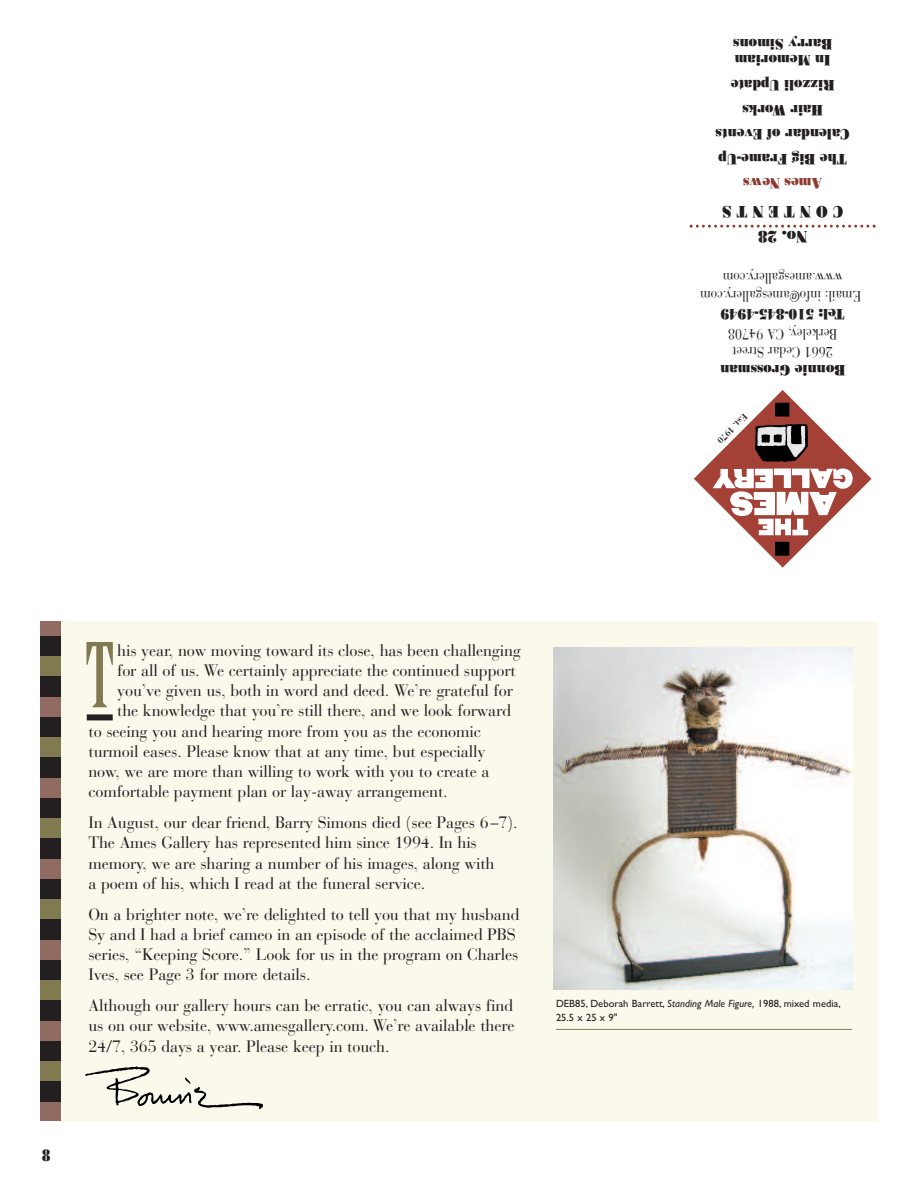
<style>
.page{position:relative;width:918px;height:1188px;background:#fff}
.page>*{position:absolute;margin:0;border:0;box-sizing:border-box;transform-origin:0 0}
.t1{font:87px "Birch";color:#817a51}
.t2{font:16.5px/20.2px "Bauer Bodoni";letter-spacing:-.01em;color:#231f20}
.t3{font:16.5px/25.5px "Bodoni Poster";color:#231f20;text-align:center;scale:.85 1}
.t4{font:16.5px "Bodoni Poster";color:#231f20;scale:.75 1}
.t5{font:15px/24.8px "Bodoni Poster";color:#231f20;text-align:center;scale:.85 1}
.t6{font:15px/18px "Bauer Bodoni";color:#231f20;scale:.85 1}
.t7{font:15px "Bodoni Poster";color:#8c3a31;scale:.85 1}
.t8{font:10.5px/13.5px "Gill Sans";letter-spacing:.005em;color:#231f20}
.t9{font:700 9px "Bauer Bodoni";color:#231f20}
.s1{font-style:italic}
</style>
<div class="page">
<div style="left:59px;top:621px;width:819px;height:499px;background:#faf9ec"></div>
<img style="left:85px;top:1066px;width:178px;height:43px">
<svg style="left:690px;top:225px;width:186px;height:3px"></svg>
<svg style="left:694px;top:390px;width:178px;height:178px"></svg>
<div style="left:776px;top:403px;width:13px;height:13px;background:#000"></div>
<div style="left:87px;top:714px;width:26px;height:6px;background:#231f20"></div>
<img style="left:553px;top:648px;width:299px;height:342px">
<hr style="left:556px;top:1029px;width:296px;height:1px;background:#817a51">
<div style="left:40px;top:1101px;width:21px;height:19px;background:#916b62"></div>
<div style="left:40px;top:1081px;width:21px;height:20px;background:#231f20"></div>
<div style="left:40px;top:1061px;width:21px;height:20px;background:#817a51"></div>
<div style="left:40px;top:1041px;width:21px;height:20px;background:#231f20"></div>
<div style="left:40px;top:1020px;width:21px;height:21px;background:#916b62"></div>
<div style="left:40px;top:1000px;width:21px;height:20px;background:#231f20"></div>
<div style="left:40px;top:980px;width:21px;height:20px;background:#817a51"></div>
<div style="left:40px;top:960px;width:21px;height:20px;background:#231f20"></div>
<div style="left:40px;top:939px;width:21px;height:21px;background:#916b62"></div>
<div style="left:40px;top:919px;width:21px;height:20px;background:#231f20"></div>
<div style="left:40px;top:899px;width:21px;height:20px;background:#817a51"></div>
<div style="left:40px;top:879px;width:21px;height:20px;background:#231f20"></div>
<div style="left:40px;top:858px;width:21px;height:21px;background:#916b62"></div>
<div style="left:40px;top:838px;width:21px;height:20px;background:#231f20"></div>
<div style="left:40px;top:818px;width:21px;height:20px;background:#817a51"></div>
<div style="left:40px;top:798px;width:21px;height:20px;background:#231f20"></div>
<div style="left:40px;top:777px;width:21px;height:21px;background:#916b62"></div>
<div style="left:40px;top:757px;width:21px;height:20px;background:#231f20"></div>
<div style="left:40px;top:737px;width:21px;height:20px;background:#817a51"></div>
<div style="left:40px;top:717px;width:21px;height:20px;background:#231f20"></div>
<div style="left:40px;top:696px;width:21px;height:21px;background:#916b62"></div>
<div style="left:40px;top:676px;width:21px;height:20px;background:#231f20"></div>
<div style="left:40px;top:656px;width:21px;height:20px;background:#817a51"></div>
<div style="left:40px;top:636px;width:21px;height:20px;background:#231f20"></div>
<div style="left:40px;top:621px;width:21px;height:15px;background:#916b62"></div>
<p class="t5" style="left:832px;top:56px;width:118px;rotate:-180deg">B yrra mi S no s</p>
<p class="t5" style="left:850px;top:172px;width:159px;rotate:-180deg">T h e B gi F ma r U-e p<br>C ne l a rad f o E nev s t<br>H ria W skro<br>R i l ozz i U e t adp<br>n I M me ma i r o</p>
<p class="t7" style="left:822px;top:192px;width:94px;rotate:-180deg">A m se N we s</p>
<p class="t3" style="left:843px;top:250px;width:144px;rotate:-180deg">N 82. o<br>C O N T E N T S</p>
<p class="t6" style="left:861px;top:304px;width:191px;text-align:center;rotate:-180deg">mE @ofni: l ia ma moc. yrel lagse w w ma.w moc. yrel lagse</p>
<p class="t5" style="left:845px;top:327px;width:147px;rotate:-180deg">9494 - 548 - 015: l eT</p>
<p class="t6" style="left:837px;top:359px;width:130px;rotate:-180deg">1662 t ee r t SradeC<br>AC, ye l ekr eB 80749</p>
<p class="t5" style="left:845px;top:383px;width:148px;rotate:-180deg">B no n e i G ms s or na</p>
<p class="t9" style="left:748px;top:417px;width:40px;rotate:135deg">Est. 1970</p>
<h1 class="t1" style="left:85px;top:642px;width:30px">T</h1>
<p class="t2" style="left:117px;top:642px;width:405px">his year, now moving toward its close, has been challenging</p>
<p class="t2" style="left:117px;top:662px;width:400px">for all of us. We certainly appreciate the continued support</p>
<p class="t2" style="left:117px;top:682px;width:397px">you’ve given us, both in word and deed. We’re grateful for</p>
<p class="t2" style="left:117px;top:703px;width:395px">the knowledge that you’re still there, and we look forward</p>
<p class="t2" style="left:89px;top:723px;width:394px">to seeing you and hearing more from you as the economic</p>
<p class="t2" style="left:89px;top:743px;width:398px">turmoil eases. Please know that at any time, but especially</p>
<p class="t2" style="left:89px;top:763px;width:403px">now, we are more than willing to work with you to create a</p>
<p class="t2" style="left:89px;top:784px;width:361px">comfortable payment plan or lay-away arrangement.</p>
<p class="t2" style="left:89px;top:814px;width:431px">In August, our dear friend, Barry Simons died (see Pages 6–7).<br>The Ames Gallery has represented him since 1994. In his memory, we are sharing a number of his images, along with<br>a poem of his, which I read at the funeral service.</p>
<p class="t2" style="left:89px;top:906px;width:433px">On a brighter note, we’re delighted to tell you that my husband Sy and I had a brief cameo in an episode of the acclaimed PBS series, “Keeping Score.” Look for us in the program on Charles Ives, see Page 3 for more details.</p>
<p class="t2" style="left:89px;top:997px;width:428px;text-align:justify">Although our gallery hours can be erratic, you can always find us on our website, www.amesgallery.com. We’re available there 24/7, 365 days a year. Please keep in touch.</p>
<p class="t8" style="left:556px;top:997px;width:286px">DEB85, Deborah Barrett, <span class="s1">Standing Male Figure,</span> 1988, mixed media,<br>25.5 x 25 x 9"</p>
<p class="t4" style="left:42px;top:1145px;width:13px">8</p>
</div>
